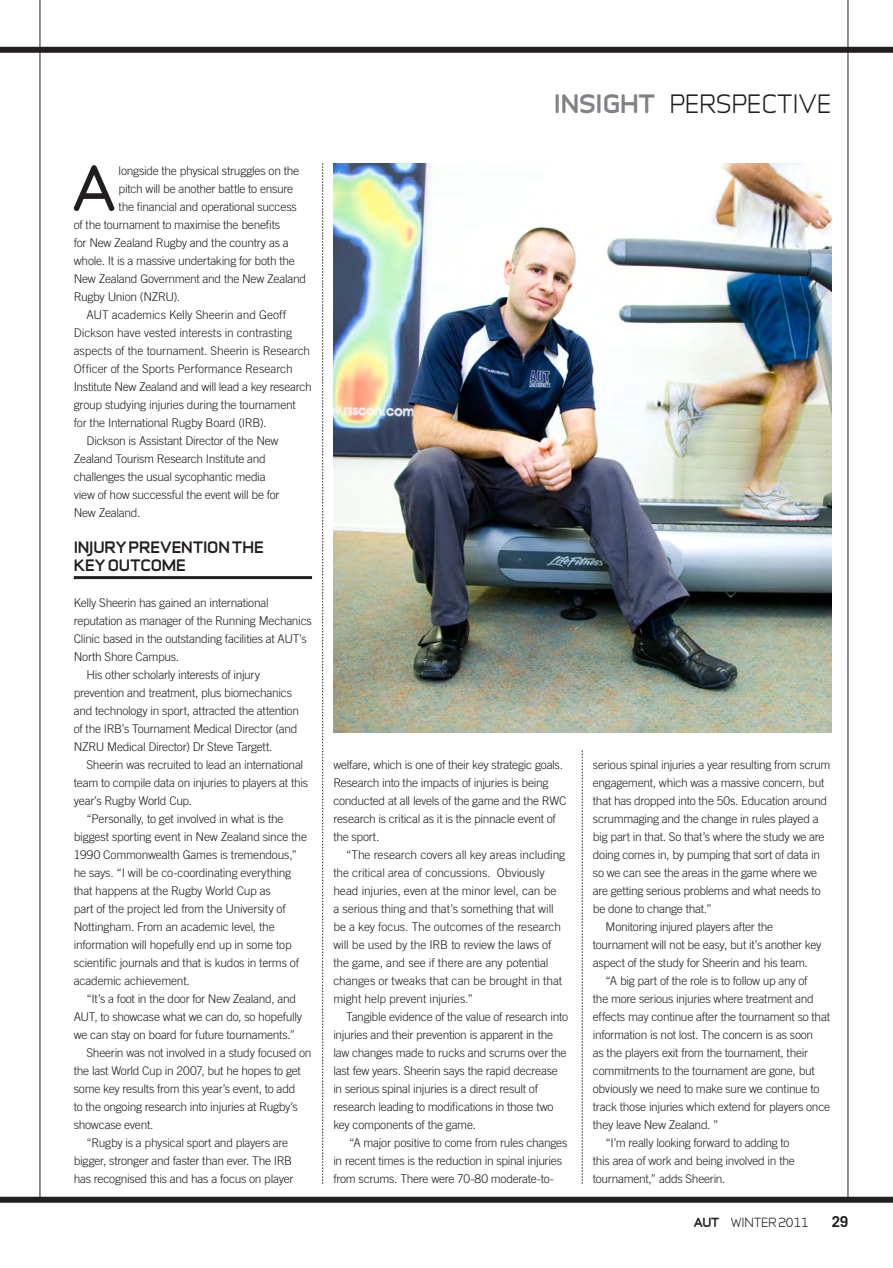
<style>
.page{position:relative;width:893px;height:1268px;background:#fff}
.page>*{position:absolute;margin:0;border:0;box-sizing:border-box;transform-origin:0 0}
.t1{font:58.05px "Infinity ST Bold";color:#231f20}
.t2{font:24px "Infinity C Medium";color:#231f20}
.t3{font:700 15px/18px "Infinity T Extra";letter-spacing:-.005em;color:#231f20}
.t4{font:700 15px "Trade Gothic";color:#231f20}
.t5{font:300 12px/18px "Trade Gothic LT Pro";letter-spacing:-.02em;color:#231f20}
.t6{font:12px "Infinity T Medium";letter-spacing:-.02em;color:#231f20}
.s1{font-family:"Infinity ST Extra";font-weight:700;color:#808285}
.s2{font-family:"Infinity C Extra";font-weight:700}
</style>
<div class="page">
<hr style="left:847px;top:0;width:1px;height:1200px;background:#231f20">
<hr style="left:40px;top:0;width:1px;height:1197px;background:#231f20">
<div style="left:0;top:1197px;width:892px;height:6px;background:#231f20"></div>
<div style="left:0;top:47px;width:892px;height:6px;background:#231f20"></div>
<svg style="left:582px;top:751px;width:1px;height:433px"></svg>
<svg style="left:322px;top:163px;width:1px;height:1021px"></svg>
<hr style="left:74px;top:576px;width:238px;height:3px;background:#231f20">
<img style="left:333px;top:163px;width:498px;height:570px">
<h1 class="t1" style="left:72px;top:146px;width:45px">A</h1>
<p class="t5" style="left:119px;top:161px;width:182px">longside the physical struggles on the</p>
<p class="t5" style="left:119px;top:179px;width:176px">pitch will be another battle to ensure</p>
<p class="t5" style="left:119px;top:197px;width:180px">the financial and operational success</p>
<p class="t5" style="left:74px;top:215px;width:208px">of the tournament to maximise the benefits</p>
<p class="t5" style="left:74px;top:233px;width:216px">for New Zealand Rugby and the country as a</p>
<p class="t5" style="left:74px;top:251px;width:223px">whole. It is a massive undertaking for both the</p>
<p class="t5" style="left:74px;top:269px;width:234px">New Zealand Government and the New Zealand</p>
<p class="t5" style="left:74px;top:287px;width:108px">Rugby Union (NZRU).</p>
<p class="t5" style="left:86px;top:305px;width:201px">AUT academics Kelly Sheerin and Geoff</p>
<p class="t5" style="left:74px;top:323px;width:220px">Dickson have vested interests in contrasting</p>
<p class="t5" style="left:74px;top:341px;width:238px">aspects of the tournament. Sheerin is Research</p>
<p class="t5" style="left:74px;top:359px;width:220px">Officer of the Sports Performance Research</p>
<p class="t5" style="left:74px;top:377px;width:239px">Institute New Zealand and will lead a key research</p>
<p class="t5" style="left:74px;top:395px;width:223px">group studying injuries during the tournament</p>
<p class="t5" style="left:74px;top:413px;width:194px">for the International Rugby Board (IRB).</p>
<p class="t5" style="left:86px;top:431px;width:193px">Dickson is Assistant Director of the New</p>
<p class="t5" style="left:74px;top:449px;width:193px">Zealand Tourism Research Institute and</p>
<p class="t5" style="left:74px;top:467px;width:193px">challenges the usual sycophantic media</p>
<p class="t5" style="left:74px;top:485px;width:207px">view of how successful the event will be for</p>
<p class="t5" style="left:74px;top:503px;width:68px">New Zealand.</p>
<p class="t3" style="left:74px;top:537px;width:191px">INJURY PREVENTION THE<br>KEY OUTCOME</p>
<p class="t5" style="left:74px;top:593px;width:196px">Kelly Sheerin has gained an international</p>
<p class="t5" style="left:74px;top:611px;width:239px">reputation as manager of the Running Mechanics</p>
<p class="t5" style="left:74px;top:629px;width:234px">Clinic based in the outstanding facilities at AUT’s</p>
<p class="t5" style="left:74px;top:647px;width:107px">North Shore Campus.</p>
<p class="t5" style="left:86px;top:665px;width:175px">His other scholarly interests of injury</p>
<p class="t5" style="left:74px;top:683px;width:220px">prevention and treatment, plus biomechanics</p>
<p class="t5" style="left:74px;top:701px;width:227px">and technology in sport, attracted the attention</p>
<p class="t5" style="left:74px;top:719px;width:225px">of the IRB’s Tournament Medical Director (and</p>
<p class="t5" style="left:74px;top:737px;width:200px">NZRU Medical Director) Dr Steve Targett.</p>
<p class="t5" style="left:86px;top:755px;width:218px">Sheerin was recruited to lead an international</p>
<p class="t5" style="left:74px;top:773px;width:236px">team to compile data on injuries to players at this</p>
<p class="t5" style="left:74px;top:791px;width:120px">year’s Rugby World Cup.</p>
<p class="t5" style="left:86px;top:809px;width:198px">“Personally, to get involved in what is the</p>
<p class="t5" style="left:74px;top:827px;width:235px">biggest sporting event in New Zealand since the</p>
<p class="t5" style="left:74px;top:845px;width:225px">1990 Commonwealth Games is tremendous,”</p>
<p class="t5" style="left:74px;top:863px;width:219px">he says. “I will be co-coordinating everything</p>
<p class="t5" style="left:74px;top:881px;width:198px">that happens at the Rugby World Cup as</p>
<p class="t5" style="left:74px;top:899px;width:213px">part of the project led from the University of</p>
<p class="t5" style="left:74px;top:917px;width:202px">Nottingham. From an academic level, the</p>
<p class="t5" style="left:74px;top:935px;width:219px">information will hopefully end up in some top</p>
<p class="t5" style="left:74px;top:953px;width:227px">scientific journals and that is kudos in terms of</p>
<p class="t5" style="left:74px;top:971px;width:117px">academic achievement.</p>
<p class="t5" style="left:86px;top:989px;width:211px">“It’s a foot in the door for New Zealand, and</p>
<p class="t5" style="left:74px;top:1007px;width:230px">AUT, to showcase what we can do, so hopefully</p>
<p class="t5" style="left:74px;top:1025px;width:223px">we can stay on board for future tournaments.”</p>
<p class="t5" style="left:86px;top:1043px;width:226px">Sheerin was not involved in a study focused on</p>
<p class="t5" style="left:74px;top:1061px;width:228px">the last World Cup in 2007, but he hopes to get</p>
<p class="t5" style="left:74px;top:1079px;width:223px">some key results from this year’s event, to add</p>
<p class="t5" style="left:74px;top:1097px;width:225px">to the ongoing research into injuries at Rugby’s</p>
<p class="t5" style="left:74px;top:1115px;width:81px">showcase event.</p>
<p class="t5" style="left:86px;top:1133px;width:203px">“Rugby is a physical sport and players are</p>
<p class="t5" style="left:74px;top:1151px;width:220px">bigger, stronger and faster than ever. The IRB</p>
<p class="t5" style="left:74px;top:1169px;width:221px">has recognised this and has a focus on player</p>
<h2 class="t2" style="left:554px;top:86px;width:279px"><span class="s1">insight</span> PERSPECTIVE</h2>
<p class="t5" style="left:333px;top:755px;width:234px">welfare, which is one of their key strategic goals.<br>Research into the impacts of injuries is being conducted at all levels of the game and the RWC research is critical as it is the pinnacle event of the sport.</p>
<p class="t5" style="left:333px;top:845px;width:233px;text-indent:13px">“The research covers all key areas including the critical area of concussions. Obviously head injuries, even at the minor level, can be a serious thing and that’s something that will be a key focus. The outcomes of the research will be used by the IRB to review the laws of the game, and see if there are any potential changes or tweaks that can be brought in that might help prevent injuries.”</p>
<p class="t5" style="left:333px;top:1007px;width:236px;text-indent:13px">Tangible evidence of the value of research into injuries and their prevention is apparent in the law changes made to rucks and scrums over the last few years. Sheerin says the rapid decrease in serious spinal injuries is a direct result of research leading to modifications in those two key components of the game.</p>
<p class="t5" style="left:333px;top:1133px;width:236px;text-indent:16px">“A major positive to come from rules changes in recent times is the reduction in spinal injuries from scrums. There were 70-80 moderate-to-</p>
<p class="t5" style="left:592px;top:755px;width:239px">serious spinal injuries a year resulting from scrum</p>
<p class="t5" style="left:592px;top:773px;width:233px">engagement, which was a massive concern, but</p>
<p class="t5" style="left:592px;top:791px;width:236px">that has dropped into the 50s. Education around</p>
<p class="t5" style="left:592px;top:809px;width:227px">scrummaging and the change in rules played a</p>
<p class="t5" style="left:592px;top:827px;width:233px">big part in that. So that’s where the study we are</p>
<p class="t5" style="left:592px;top:845px;width:229px">doing comes in, by pumping that sort of data in</p>
<p class="t5" style="left:592px;top:863px;width:226px">so we can see the areas in the game where we</p>
<p class="t5" style="left:592px;top:881px;width:229px">are getting serious problems and what needs to</p>
<p class="t5" style="left:592px;top:899px;width:120px">be done to change that.”</p>
<p class="t5" style="left:605px;top:917px;width:169px">Monitoring injured players after the</p>
<p class="t5" style="left:592px;top:935px;width:230px">tournament will not be easy, but it’s another key</p>
<p class="t5" style="left:592px;top:953px;width:216px">aspect of the study for Sheerin and his team.</p>
<p class="t5" style="left:605px;top:971px;width:203px">“A big part of the role is to follow up any of</p>
<p class="t5" style="left:592px;top:989px;width:222px">the more serious injuries where treatment and</p>
<p class="t5" style="left:592px;top:1007px;width:239px">effects may continue after the tournament so that</p>
<p class="t5" style="left:592px;top:1025px;width:222px">information is not lost. The concern is as soon</p>
<p class="t5" style="left:592px;top:1043px;width:217px">as the players exit from the tournament, their</p>
<p class="t5" style="left:592px;top:1061px;width:223px">commitments to the tournament are gone, but</p>
<p class="t5" style="left:592px;top:1079px;width:228px">obviously we need to make sure we continue to</p>
<p class="t5" style="left:592px;top:1097px;width:239px">track those injuries which extend for players once</p>
<p class="t5" style="left:592px;top:1115px;width:127px">they leave New Zealand. ”</p>
<p class="t5" style="left:605px;top:1133px;width:185px">“I’m really looking forward to adding to</p>
<p class="t5" style="left:592px;top:1151px;width:203px">this area of work and being involved in the</p>
<p class="t5" style="left:592px;top:1169px;width:134px">tournament,” adds Sheerin.</p>
<p class="t6" style="left:693px;top:1214px;width:116px"><span class="s2">AUT</span> WINTER 2011</p>
<p class="t4" style="left:831px;top:1212px;width:18px">29</p>
</div>
